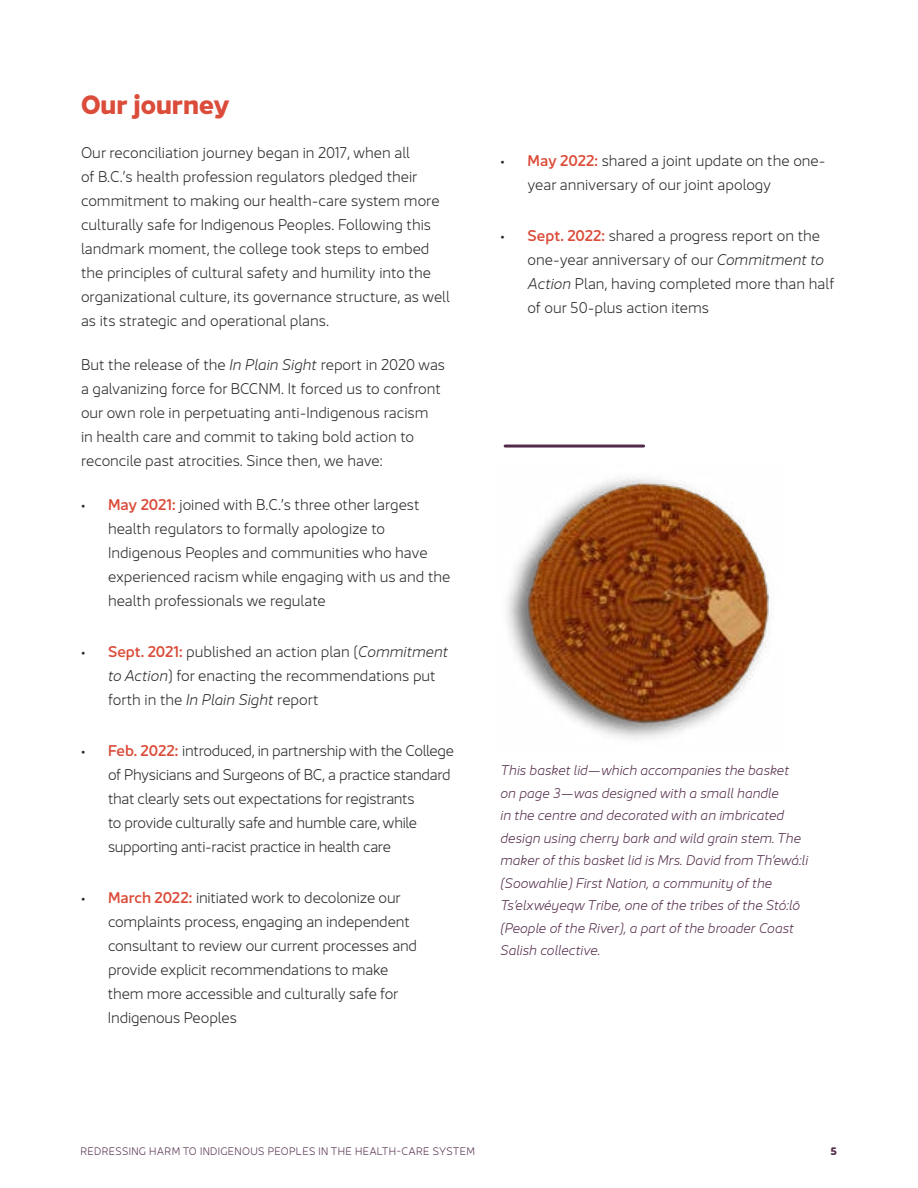
<style>
.page{position:relative;width:918px;height:1188px;background:#fff}
.page>*{position:absolute;margin:0;border:0;box-sizing:border-box;transform-origin:0 0}
.t1{font:700 25.5px "Jano Sans Pro";color:#db4c3a}
.t2{font:300 15px/24px "Jano Sans Pro";color:#292929}
.t3{font:300 15px/24px "Jano Sans Pro";letter-spacing:-.02em;color:#292929}
.t4{font:italic 300 13.5px/22.5px "Jano Sans Pro";color:#522b4a}
.t5{font:300 10.5px "Jano Sans Pro";letter-spacing:.03em;color:#522b4a}
.t6{font:700 10.5px "Jano Sans Pro";color:#522b4a}
.s1{font-style:italic}
.s2{font-weight:500;color:#db4c3a}
</style>
<div class="page">
<hr style="left:505px;top:445px;width:139px;height:3px;background:#522b4a">
<img style="left:507px;top:477px;width:262px;height:262px">
<h1 class="t1" style="left:81px;top:82px;width:150px">Our journey</h1>
<p class="t2" style="left:81px;top:139px;width:370px">Our reconciliation journey began in 2017, when all<br>of B.C.’s health profession regulators pledged their commitment to making our health-care system more culturally safe for Indigenous Peoples. Following this landmark moment, the college took steps to embed the principles of cultural safety and humility into the organizational culture, its governance structure, as well as its strategic and operational plans.</p>
<p class="t2" style="left:81px;top:352px;width:366px">But the release of the <span class="s1">In Plain Sight</span> report in 2020 was a galvanizing force for BCCNM. It forced us to confront our own role in perpetuating anti-Indigenous racism<br>in health care and commit to taking bold action to reconcile past atrocities. Since then, we have:</p>
<p class="t2" style="left:108px;top:492px;width:344px;text-indent:-27px">• <span class="s2">May 2021:</span> joined with B.C.’s three other largest health regulators to formally apologize to Indigenous Peoples and communities who have experienced racism while engaging with us and the health professionals we regulate</p>
<p class="t2" style="left:108px;top:639px;width:342px;text-indent:-27px">• <span class="s2">Sept. 2021:</span> published an action plan (<span class="s1">Commitment to Action</span>) for enacting the recommendations put forth in the <span class="s1">In Plain Sight</span> report</p>
<p class="t3" style="left:108px;top:738px;width:347px;text-indent:-27px">• <span class="s2">Feb. 2022:</span> introduced, in partnership with the College of Physicians and Surgeons of BC, a practice standard that clearly sets out expectations for registrants<br>to provide culturally safe and humble care, while supporting anti-racist practice in health care</p>
<p class="t2" style="left:108px;top:885px;width:311px;text-indent:-27px">• <span class="s2">March 2022:</span> initiated work to decolonize our complaints process, engaging an independent consultant to review our current processes and provide explicit recommendations to make them more accessible and culturally safe for Indigenous Peoples</p>
<p class="t2" style="left:528px;top:148px;width:299px;text-indent:-27px">• <span class="s2">May 2022:</span> shared a joint update on the one&shy;year anniversary of our joint apology</p>
<p class="t2" style="left:528px;top:223px;width:308px;text-indent:-27px">• <span class="s2">Sept. 2022:</span> shared a progress report on the one-year anniversary of our <span class="s1">Commitment to Action</span> Plan, having completed more than half of our 50-plus action items</p>
<p class="t4" style="left:501px;top:758px;width:309px">This basket lid—which accompanies the basket<br>on page 3—was designed with a small handle<br>in the centre and decorated with an imbricated design using cherry bark and wild grain stem. The maker of this basket lid is Mrs. David from Th’ewá:li (Soowahlie) First Nation, a community of the Ts’elxwéyeqw Tribe, one of the tribes of the Stó:lō (People of the River), a part of the broader Coast Salish collective.</p>
<p class="t5" style="left:80px;top:1144px;width:396px">REDRESSING HARM TO INDIGENOUS PEOPLES IN THE HEALTH-CARE SYSTEM</p>
<p class="t6" style="left:831px;top:1143px;width:8px">5</p>
</div>
